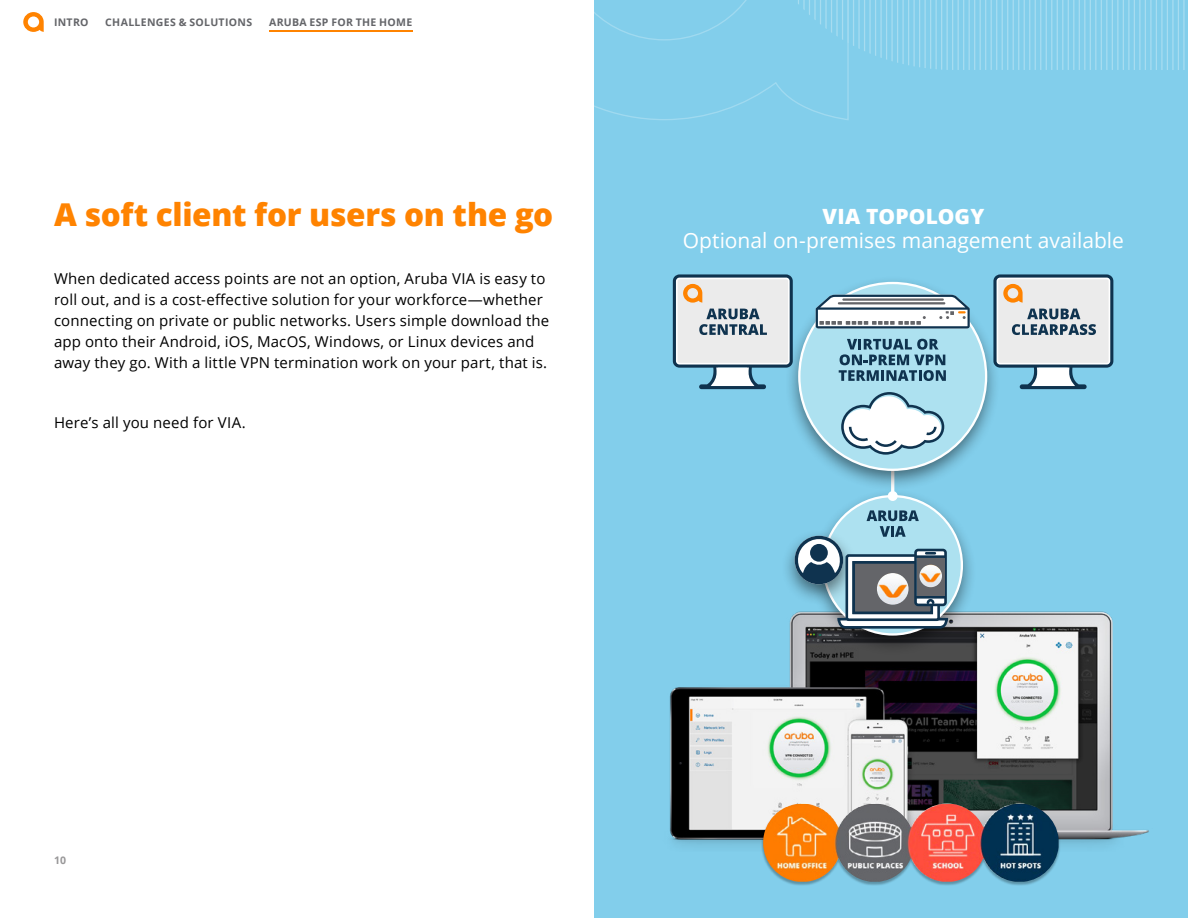
<style>
.page{position:relative;width:1188px;height:918px;background:#fff}
.page>*{position:absolute;margin:0;border:0;box-sizing:border-box;transform-origin:0 0}
.t1{font:800 31.5px "Open Sans";letter-spacing:-.01em;color:#ff8300}
.t2{font:21px "Open Sans";color:#fff}
.t3{font:800 21px "Open Sans";letter-spacing:.005em;color:#fff}
.t4{font:15px/21px "Open Sans";letter-spacing:.01em;color:#000}
.t5{font:700 10.5px "Open Sans";letter-spacing:.03em;color:#646569}
.t6{font:700 10.5px "Open Sans";color:#999899}
</style>
<div class="page">
<svg style="left:23px;top:12px;width:21px;height:20px"></svg>
<hr style="left:269px;top:30px;width:143px;height:2px;background:#ff8300">
<div style="left:594px;top:0;width:594px;height:918px;background:#82ceeb"></div>
<svg style="left:594px;top:0;width:255px;height:120px"></svg>
<img style="left:669px;top:611px;width:480px;height:236px">
<div style="left:809px;top:488px;width:168px;height:168px;background:#000;opacity:.5"></div>
<div style="left:780px;top:528px;width:78px;height:78px;background:#000;opacity:.5"></div>
<div style="left:888px;top:491px;width:10px;height:10px;background:#fff;border-radius:50%"></div>
<div style="left:785px;top:275px;width:216px;height:216px;background:#000;opacity:.5"></div>
<svg style="left:673px;top:274px;width:314px;height:197px"></svg>
<svg style="left:993px;top:274px;width:120px;height:115px;background:#b9c7ce"></svg>
<svg style="left:795px;top:495px;width:168px;height:141px"></svg>
<img style="left:877px;top:573px;width:32px;height:32px;border-radius:16px">
<img style="left:919px;top:565px;width:23px;height:22px;border-radius:11px">
<div style="left:761px;top:804px;width:299px;height:82px;background:#000;opacity:.29"></div>
<img style="left:763px;top:804px;width:296px;height:78px">
<svg style="left:798px;top:0;width:387px;height:70px"></svg>
<p class="t5" style="left:54px;top:15px;width:36px">INTRO</p>
<p class="t5" style="left:105px;top:15px;width:148px">CHALLENGES &amp; SOLUTIONS</p>
<p class="t5" style="left:269px;top:15px;width:145px">ARUBA ESP FOR THE HOME</p>
<h1 class="t1" style="left:54px;top:191px;width:501px">A soft client for users on the go</h1>
<p class="t4" style="left:54px;top:267px;width:497px">When dedicated access points are not an option, Aruba VIA is easy to roll out, and is a cost-effective solution for your workforce—whether connecting on private or public networks. Users simple download the app onto their Android, iOS, MacOS, Windows, or Linux devices and away they go. With a little VPN termination work on your part, that is.</p>
<p class="t4" style="left:54px;top:411px;width:193px">Here’s all you need for VIA.</p>
<h2 class="t3" style="left:823px;top:200px;width:163px">VIA TOPOLOGY</h2>
<h2 class="t2" style="left:683px;top:226px;width:443px">Optional on-premises management available</h2>
<p class="t6" style="left:54px;top:853px;width:14px">10</p>
</div>
